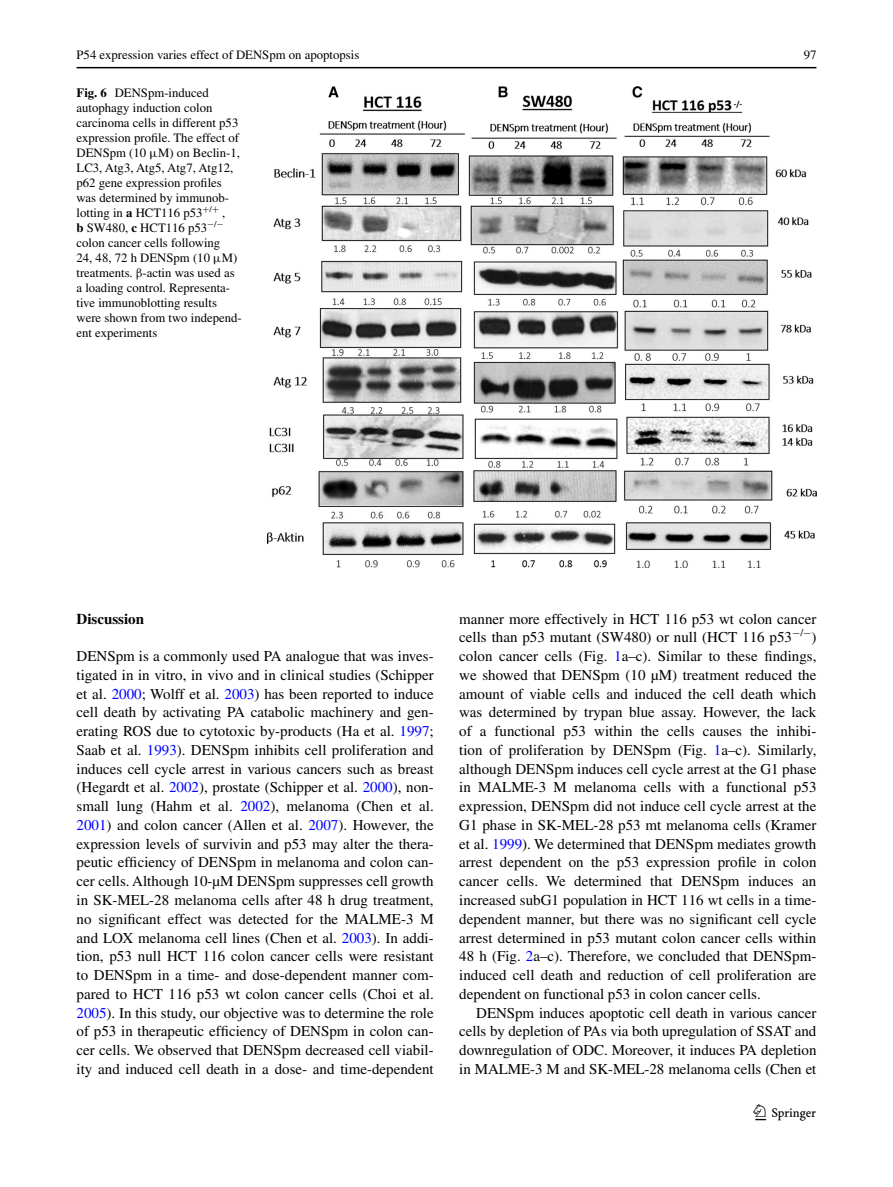
<style>
.page{position:relative;width:893px;height:1187px;background:#fff}
.page>*{position:absolute;margin:0;border:0;box-sizing:border-box;transform-origin:0 0}
.t1{font:22.5px "Springnew";color:#000}
.t2{font:15px/18.8px "Times";color:#000;text-align:justify}
.t3{font:700 15px "Times";color:#000}
.t4{font:12.75px/15px "Times";color:#000}
.s1{font-weight:700}
.s2{font-family:"MTGU"}
.s3{color:#00f}
</style>
<div class="page">
<hr style="left:77px;top:67px;width:739px;height:1px;background:#000">
<img style="left:268px;top:87px;width:548px;height:480px">
<p class="t4" style="left:77px;top:48px;width:284px">P54 expression varies effect of DENSpm on apoptopsis</p>
<p class="t4" style="left:804px;top:48px;width:14px">97</p>
<p class="t4" style="left:77px;top:85px;width:167px"><span class="s1">Fig. 6</span> DENSpm-induced autophagy induction colon carcinoma cells in different p53 expression profile. The effect of<br>DENSpm (10 <span class="s2">μ</span>M) on Beclin-1,<br>LC3, Atg3, Atg5, Atg7, Atg12, p62 gene expression profiles was determined by immunob&shy;lotting in <span class="s1">a</span> HCT116 p53<sup>+</sup><sup>/</sup><sup>+</sup> ,<br><span class="s1">b</span> SW480, <span class="s1">c</span> HCT116 p53<sup>−</sup><sup>/</sup><sup>− </sup>colon cancer cells following<br>24, 48, 72 h DENSpm (10 <span class="s2">μ</span>M) treatments. <span class="s2">β</span>-actin was used as a loading control. Representa&shy;tive immunoblotting results were shown from two independ&shy;ent experiments</p>
<p class="t3" style="left:77px;top:609px;width:69px">Discussion</p>
<p class="t2" style="left:77px;top:646px;width:359px">DENSpm is a commonly used PA analogue that was inves&shy;tigated in in vitro, in vivo and in clinical studies (Schipper et al. <span class="s3">2000</span>; Wolff et al. <span class="s3">2003</span>) has been reported to induce cell death by activating PA catabolic machinery and gen&shy;erating ROS due to cytotoxic by-products (Ha et al. <span class="s3">1997</span>; Saab et al. <span class="s3">1993</span>). DENSpm inhibits cell proliferation and induces cell cycle arrest in various cancers such as breast (Hegardt et al. <span class="s3">2002</span>), prostate (Schipper et al. <span class="s3">2000</span>), non&shy;small lung (Hahm et al. <span class="s3">2002</span>), melanoma (Chen et al.<br><span class="s3">2001</span>) and colon cancer (Allen et al. <span class="s3">2007</span>). However, the expression levels of survivin and p53 may alter the thera&shy;peutic efficiency of DENSpm in melanoma and colon can&shy;cer cells. Although 10-µM DENSpm suppresses cell growth in SK-MEL-28 melanoma cells after 48 h drug treatment, no significant effect was detected for the MALME-3 M and LOX melanoma cell lines (Chen et al. <span class="s3">2003</span>). In addi&shy;tion, p53 null HCT 116 colon cancer cells were resistant to DENSpm in a time- and dose-dependent manner com&shy;pared to HCT 116 p53 wt colon cancer cells (Choi et al.<br><span class="s3">2005</span>). In this study, our objective was to determine the role of p53 in therapeutic efficiency of DENSpm in colon can&shy;cer cells. We observed that DENSpm decreased cell viabil&shy;ity and induced cell death in a dose- and time-dependent</p>
<p class="t2" style="left:459px;top:609px;width:359px">manner more effectively in HCT 116 p53 wt colon cancer cells than p53 mutant (SW480) or null (HCT 116 p53<sup>−</sup><sup>/</sup><sup>−</sup>) colon cancer cells (Fig. <span class="s3">1</span>a–c). Similar to these findings, we showed that DENSpm (10 µM) treatment reduced the amount of viable cells and induced the cell death which was determined by trypan blue assay. However, the lack of a functional p53 within the cells causes the inhibi&shy;tion of proliferation by DENSpm (Fig. <span class="s3">1</span>a–c). Similarly, although DENSpm induces cell cycle arrest at the G1 phase in MALME-3 M melanoma cells with a functional p53 expression, DENSpm did not induce cell cycle arrest at the G1 phase in SK-MEL-28 p53 mt melanoma cells (Kramer et al. <span class="s3">1999</span>). We determined that DENSpm mediates growth arrest dependent on the p53 expression profile in colon cancer cells. We determined that DENSpm induces an increased subG1 population in HCT 116 wt cells in a time&shy;dependent manner, but there was no significant cell cycle arrest determined in p53 mutant colon cancer cells within 48 h (Fig. <span class="s3">2</span>a–c). Therefore, we concluded that DENSpm&shy;induced cell death and reduction of cell proliferation are dependent on functional p53 in colon cancer cells.</p>
<p class="t2" style="left:459px;top:1002px;width:359px;text-indent:17px">DENSpm induces apoptotic cell death in various cancer cells by depletion of PAs via both upregulation of SSAT and downregulation of ODC. Moreover, it induces PA depletion in MALME-3 M and SK-MEL-28 melanoma cells (Chen et</p>
<h1 class="t1" style="left:755px;top:1104px;width:62px">1 3</h1>
</div>
